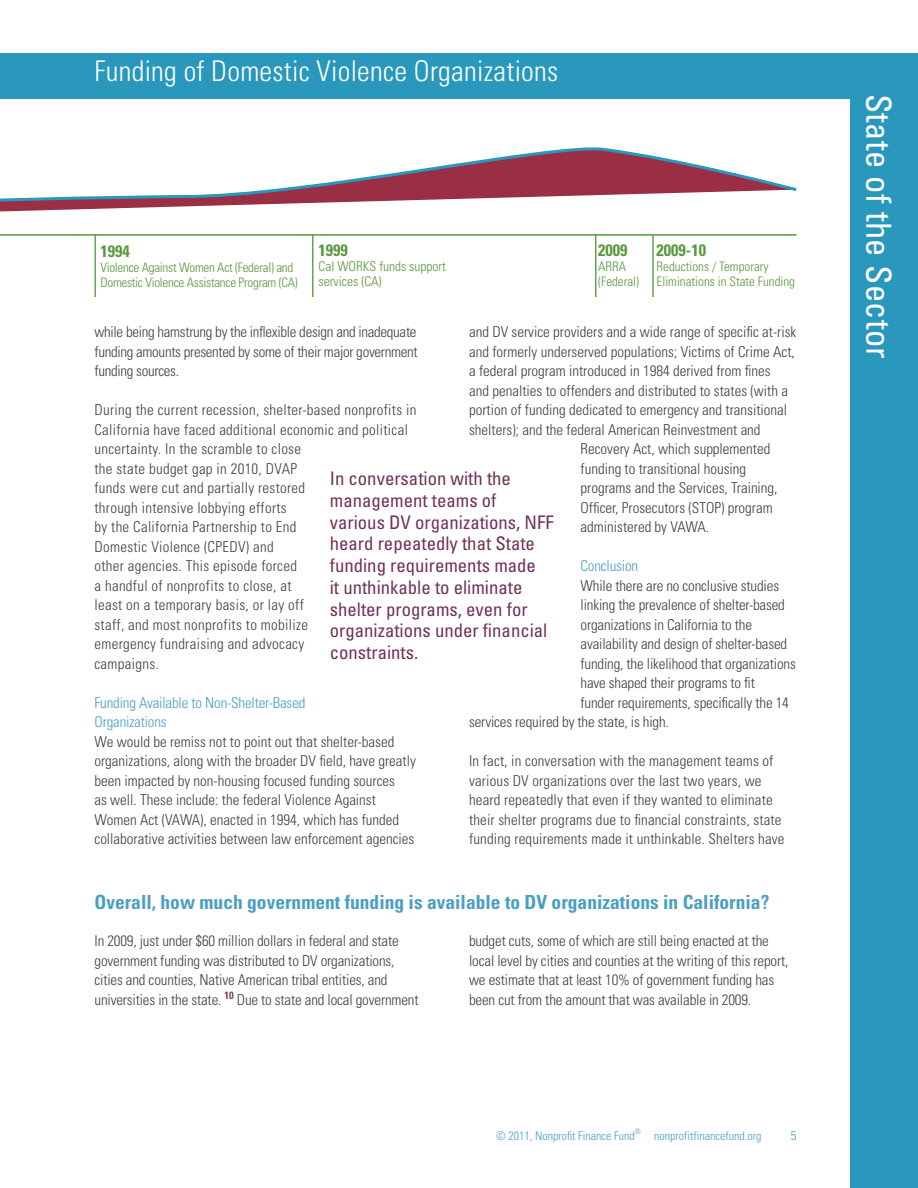
<style>
.page{position:relative;width:918px;height:1188px;background:#fff}
.page>*{position:absolute;margin:0;border:0;box-sizing:border-box;transform-origin:0 0}
.t1{font:condensed 34.5px "Univers LT Std";letter-spacing:.01em;color:#fff}
.t2{font:300 condensed 28.5px "Univers LT Std";letter-spacing:.01em;color:#fff}
.t3{font:700 condensed 19.5px "Univers LT Std";color:#4a9fc2}
.t4{font:condensed 18.75px/21.8px "Univers LT Std";color:#713159}
.t5{font:700 condensed 16.5px "Univers LT Std";color:#59983e}
.t6{font:300 condensed 15px/19.5px "Univers LT Std";color:#414042}
.t7{font:300 condensed 15px/19.5px "Univers LT Std";letter-spacing:.02em;color:#414042}
.t8{font:300 condensed 15px/19.5px "Univers LT Std";letter-spacing:-.01em;color:#4a9fc2}
.t9{font:300 condensed 13.5px/15px "Univers LT Std";color:#59983e}
.t10{font:300 condensed 13.2px/15px "Univers LT Std";letter-spacing:-.02em;color:#59983e}
.t11{font:300 condensed 13.2px/15px "Univers LT Std";color:#59983e}
.t12{font:300 condensed 12.75px "Univers LT Std";color:#4a9fc2}
.t13{font:300 condensed 12px "Univers LT Std";color:#4a9fc2}
.t14{font:300 condensed 7.5px "Univers LT Std";color:#4a9fc2}
</style>
<div class="page">
<div style="left:0;top:53px;width:918px;height:45px;background:#2a98bd"></div>
<div style="left:850px;top:76px;width:68px;height:1112px;background:#2a98bd"></div>
<hr style="left:595px;top:234px;width:1px;height:63px;background:#59983e">
<hr style="left:95px;top:234px;width:1px;height:63px;background:#59983e">
<hr style="left:312px;top:235px;width:1px;height:62px;background:#59983e">
<hr style="left:652px;top:235px;width:2px;height:62px;background:#59983e">
<svg style="left:0;top:147px;width:797px;height:89px"></svg>
<h2 class="t2" style="left:94px;top:54px;width:465px">Funding of Domestic Violence Organizations</h2>
<p class="t5" style="left:100px;top:241px;width:31px">1994</p>
<p class="t10" style="left:100px;top:260px;width:199px">Violence Against Women Act (Federal) and<br>Domestic Violence Assistance Program (CA)</p>
<p class="t5" style="left:319px;top:240px;width:31px">1999</p>
<p class="t9" style="left:319px;top:259px;width:129px">Cal WORKS funds support services (CA)</p>
<p class="t5" style="left:598px;top:240px;width:31px">2009</p>
<p class="t11" style="left:598px;top:259px;width:42px">ARRA (Federal)</p>
<p class="t5" style="left:657px;top:240px;width:51px">2009-10</p>
<p class="t11" style="left:657px;top:259px;width:140px">Reductions / Temporary<br>Eliminations in State Funding</p>
<p class="t6" style="left:469px;top:322px;width:329px">and DV service providers and a wide range of specific at-risk</p>
<p class="t6" style="left:469px;top:341px;width:327px">and formerly underserved populations; Victims of Crime Act,</p>
<p class="t6" style="left:469px;top:361px;width:303px">a federal program introduced in 1984 derived from fines</p>
<p class="t6" style="left:469px;top:380px;width:320px">and penalties to offenders and distributed to states (with a</p>
<p class="t6" style="left:469px;top:400px;width:320px">portion of funding dedicated to emergency and transitional</p>
<p class="t6" style="left:469px;top:419px;width:293px">shelters); and the federal American Reinvestment and</p>
<p class="t6" style="left:581px;top:439px;width:191px">Recovery Act, which supplemented</p>
<p class="t6" style="left:581px;top:458px;width:167px">funding to transitional housing</p>
<p class="t6" style="left:581px;top:478px;width:199px">programs and the Services, Training,</p>
<p class="t6" style="left:581px;top:497px;width:194px">Officer, Prosecutors (STOP) program</p>
<p class="t6" style="left:581px;top:517px;width:130px">administered by VAWA.</p>
<p class="t8" style="left:581px;top:556px;width:59px">Conclusion</p>
<p class="t6" style="left:581px;top:575px;width:200px">While there are no conclusive studies</p>
<p class="t6" style="left:581px;top:595px;width:206px">linking the prevalence of shelter-based</p>
<p class="t6" style="left:581px;top:614px;width:173px">organizations in California to the</p>
<p class="t6" style="left:581px;top:634px;width:208px">availability and design of shelter-based</p>
<p class="t6" style="left:581px;top:653px;width:217px">funding, the likelihood that organizations</p>
<p class="t6" style="left:581px;top:673px;width:176px">have shaped their programs to fit</p>
<p class="t6" style="left:581px;top:692px;width:210px">funder requirements, specifically the 14</p>
<p class="t6" style="left:469px;top:712px;width:201px">services required by the state, is high.</p>
<p class="t6" style="left:469px;top:751px;width:317px">In fact, in conversation with the management teams of various DV organizations over the last two years, we heard repeatedly that even if they wanted to eliminate their shelter programs due to financial constraints, state funding requirements made it unthinkable. Shelters have</p>
<p class="t6" style="left:94px;top:322px;width:325px;text-align:justify">while being hamstrung by the inflexible design and inadequate funding amounts presented by some of their major government funding sources.</p>
<p class="t7" style="left:94px;top:400px;width:323px">During the current recession, shelter-based nonprofits in California have faced additional economic and political uncertainty. In the scramble to close<br>the state budget gap in 2010, DVAP<br>funds were cut and partially restored<br>through intensive lobbying efforts<br>by the California Partnership to End<br>Domestic Violence (CPEDV) and<br>other agencies. This episode forced<br>a handful of nonprofits to close, at<br>least on a temporary basis, or lay off<br>staff, and most nonprofits to mobilize<br>emergency fundraising and advocacy<br>campaigns.</p>
<p class="t8" style="left:94px;top:692px;width:213px">Funding Available to Non-Shelter-Based<br>Organizations</p>
<p class="t6" style="left:94px;top:731px;width:323px">We would be remiss not to point out that shelter-based organizations, along with the broader DV field, have greatly been impacted by non-housing focused funding sources<br>as well. These include: the federal Violence Against Women Act (VAWA), enacted in 1994, which has funded collaborative activities between law enforcement agencies</p>
<p class="t4" style="left:330px;top:467px;width:225px">In conversation with the management teams of various DV organizations, NFF heard repeatedly that State funding requirements made<br>it unthinkable to eliminate shelter programs, even for organizations under financial constraints.</p>
<h3 class="t3" style="left:94px;top:890px;width:676px">Overall, how much government funding is available to DV organizations in California?</h3>
<p class="t6" style="left:469px;top:931px;width:321px">budget cuts, some of which are still being enacted at the local level by cities and counties at the writing of this report, we estimate that at least 10% of government funding has been cut from the amount that was available in 2009.</p>
<p class="t6" style="left:94px;top:931px;width:326px">In 2009, just under $60 million dollars in federal and state government funding was distributed to DV organizations, cities and counties, Native American tribal entities, and universities in the state. <sup>10</sup> Due to state and local government</p>
<p class="t13" style="left:496px;top:1129px;width:140px">© 2011, Nonprofit Finance Fund</p>
<p class="t14" style="left:635px;top:1127px;width:7px">®</p>
<p class="t13" style="left:654px;top:1129px;width:109px">nonprofitfinancefund.org</p>
<p class="t12" style="left:791px;top:1128px;width:7px">5</p>
<h1 class="t1" style="left:901px;top:94px;width:266px;rotate:90deg">State of the Sector</h1>
</div>
